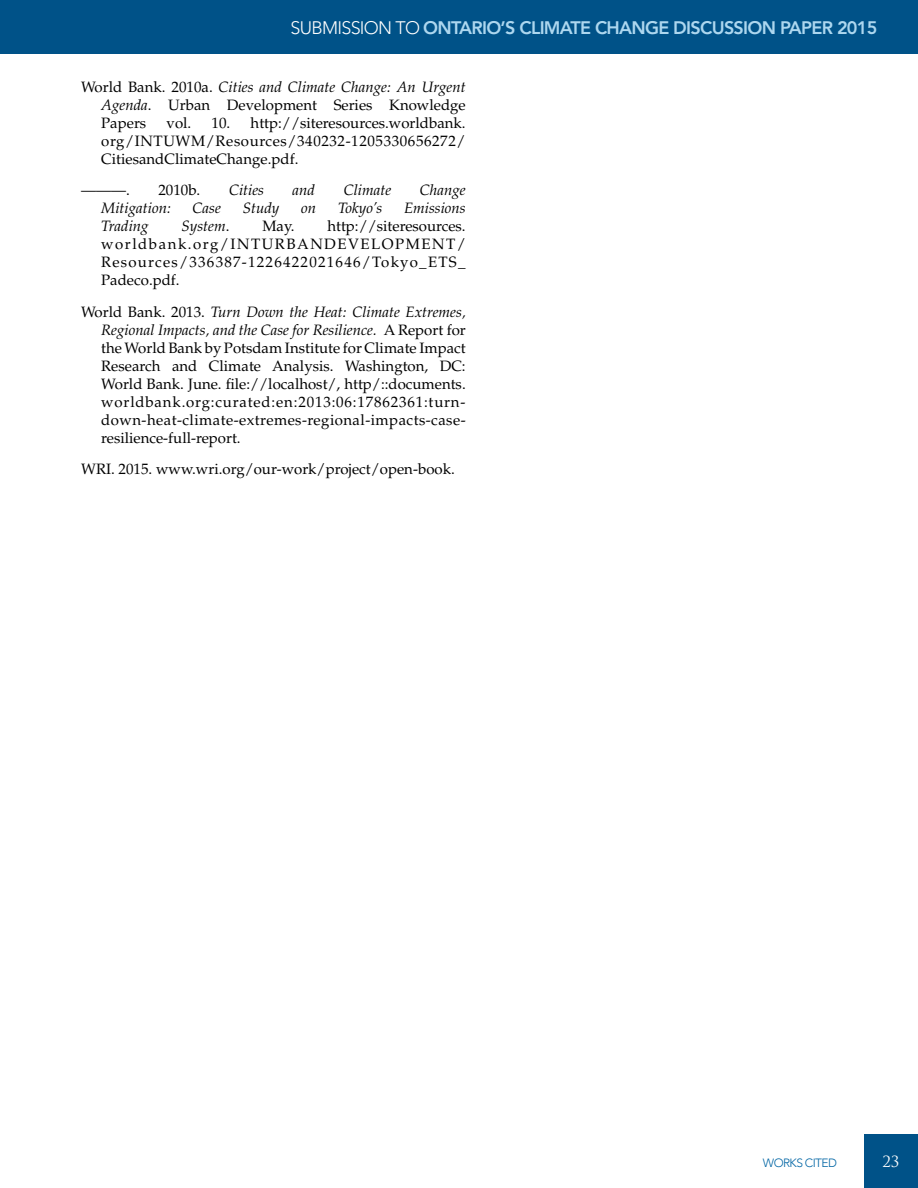
<style>
.page{position:relative;width:918px;height:1188px;background:#fff}
.page>*{position:absolute;margin:0;border:0;box-sizing:border-box;transform-origin:0 0}
.t1{font:800 18px "Avenir LT Std";letter-spacing:-.04em;color:#add7ef}
.t2{font:15px/18px "Palatino LT Std";color:#000;text-align:justify}
.t3{font:italic 15px "Palatino LT Std";color:#000}
.t4{font:15px "Trajan Pro";color:#fff}
.t5{font:300 12px "Avenir";letter-spacing:-.05em;color:#0065a4}
.s1{font-weight:300;color:#fff}
.s2{font-style:italic}
.s3{font-style:normal}
</style>
<div class="page">
<div style="left:864px;top:1134px;width:54px;height:54px;background:#005288"></div>
<div style="left:0;top:0;width:918px;height:54px;background:#005288"></div>
<p class="t1" style="left:291px;top:17px;width:588px"><span class="s1">SUBMISSION TO</span> ONTARIO’S CLIMATE CHANGE DISCUSSION PAPER 2015</p>
<p class="t2" style="left:101px;top:78px;width:366px;text-indent:-20px">World Bank. 2010a. <span class="s2">Cities and Climate Change: An Urgent Agenda</span>. Urban Development Series Knowledge Papers</p>
<p class="t2" style="left:101px;top:114px;width:366px;text-indent:110px">10. http://siteresources.worldbank. org/INTUWM/Resources/340232-1205330656272/ CitiesandClimateChange.pdf.</p>
<p class="t2" style="left:81px;top:182px;width:50px">———.</p>
<p class="t2" style="left:158px;top:182px;width:44px">2010b.</p>
<p class="t3" style="left:229px;top:182px;width:37px">Cities</p>
<p class="t3" style="left:293px;top:182px;width:24px">and</p>
<p class="t3" style="left:344px;top:182px;width:49px">Climate</p>
<p class="t3" style="left:420px;top:182px;width:47px">Change</p>
<p class="t3" style="left:101px;top:200px;width:71px">Mitigation:</p>
<p class="t3" style="left:193px;top:200px;width:30px">Case</p>
<p class="t3" style="left:243px;top:200px;width:38px">Study</p>
<p class="t3" style="left:301px;top:200px;width:16px">on</p>
<p class="t3" style="left:338px;top:200px;width:46px">Tokyo’s</p>
<p class="t3" style="left:404px;top:200px;width:63px">Emissions</p>
<p class="t3" style="left:101px;top:218px;width:49px">Trading</p>
<p class="t3" style="left:182px;top:218px;width:49px">System<span class="s3">.</span></p>
<p class="t2" style="left:262px;top:218px;width:34px">May.</p>
<p class="t2" style="left:167px;top:114px;width:26px">vol.</p>
<p class="t2" style="left:101px;top:218px;width:366px;text-indent:226px">http://siteresources. worldbank.org/INTURBANDEVELOPMENT/ Resources/336387-1226422021646/Tokyo_ETS_ Padeco.pdf.</p>
<p class="t2" style="left:101px;top:303px;width:366px;text-indent:-20px">World Bank. 2013. <span class="s2">Turn Down the Heat: Climate Extremes, Regional Impacts, and the Case for Resilience.</span> A Report for the World Bank by Potsdam Institute for Climate Impact Research and Climate Analysis. Washington, DC:<br>World Bank. June. file://localhost/, http/::documents. worldbank.org:curated:en:2013:06:17862361:turn&shy;down-heat-climate-extremes-regional-impacts-case&shy;resilience-full-report.</p>
<p class="t2" style="left:81px;top:461px;width:375px">WRI. 2015. www.wri.org/our-work/project/open-book.</p>
<p class="t5" style="left:763px;top:1156px;width:76px">WORKS CITED</p>
<p class="t4" style="left:882px;top:1152px;width:19px">23</p>
</div>
